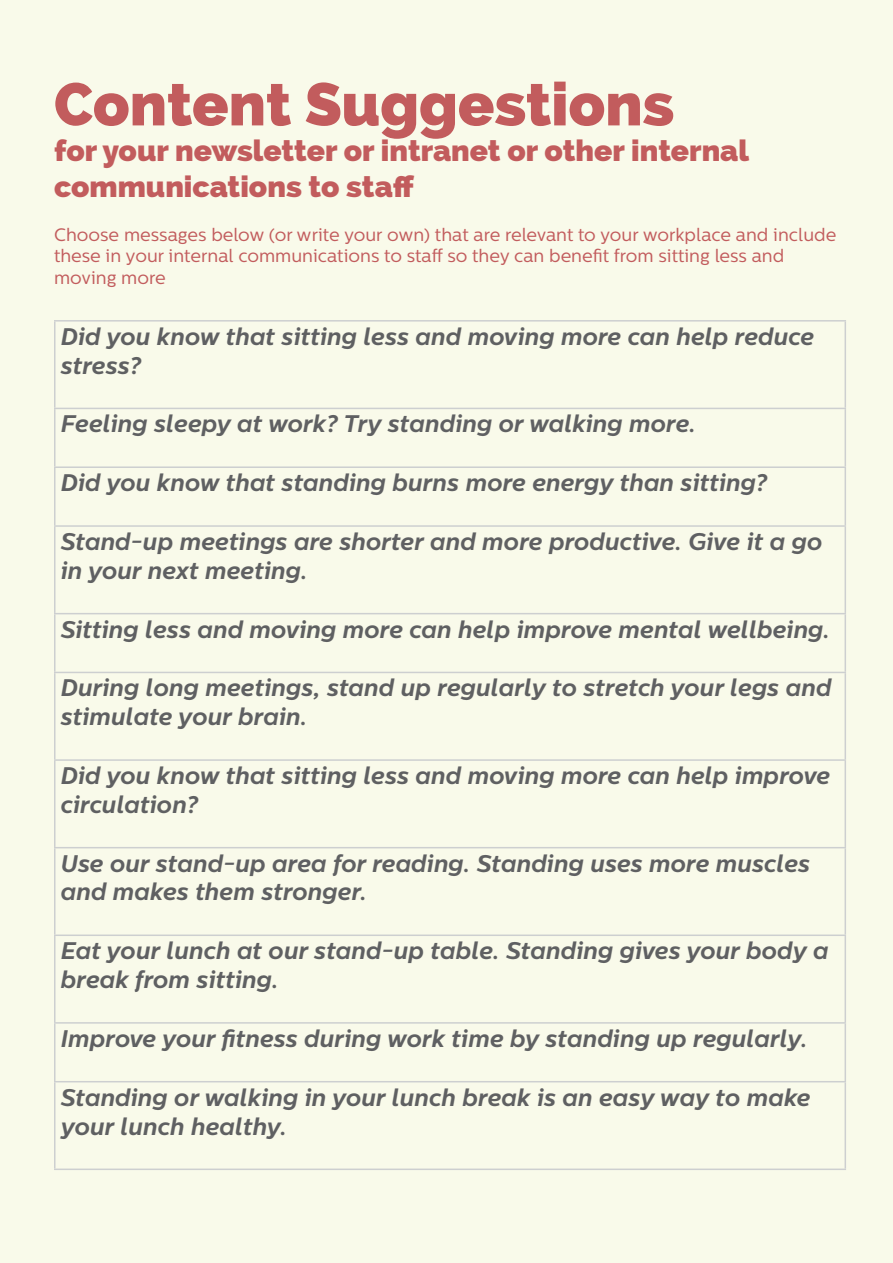
<style>
.page{position:relative;width:893px;height:1263px;background:#f9faea}
.page>*{position:absolute;margin:0;border:0;box-sizing:border-box;transform-origin:0 0}
.t1{font:800 60px "Raleway";color:#c25c5d}
.t2{font:800 30px/36px "Raleway";color:#c25c5d}
.t3{font:italic 700 24px/28.8px "Centrale Sans";color:#5f6062}
.t4{font:18px/21.6px "Centrale Sans";color:#c25c5d}
</style>
<div class="page">
<hr style="left:54px;top:320px;width:792px;height:2px;background:#cdcfd0">
<hr style="left:54px;top:322px;width:2px;height:86px;background:#cdcfd0">
<hr style="left:844px;top:322px;width:2px;height:86px;background:#cdcfd0">
<hr style="left:54px;top:408px;width:792px;height:1px;background:#cdcfd0">
<hr style="left:54px;top:409px;width:2px;height:57px;background:#cdcfd0">
<hr style="left:844px;top:409px;width:2px;height:57px;background:#cdcfd0">
<hr style="left:54px;top:466px;width:792px;height:2px;background:#cdcfd0">
<hr style="left:54px;top:468px;width:2px;height:57px;background:#cdcfd0">
<hr style="left:844px;top:468px;width:2px;height:57px;background:#cdcfd0">
<hr style="left:54px;top:525px;width:792px;height:2px;background:#cdcfd0">
<hr style="left:54px;top:527px;width:2px;height:86px;background:#cdcfd0">
<hr style="left:844px;top:527px;width:2px;height:86px;background:#cdcfd0">
<hr style="left:54px;top:613px;width:792px;height:1px;background:#cdcfd0">
<hr style="left:54px;top:614px;width:2px;height:58px;background:#cdcfd0">
<hr style="left:844px;top:614px;width:2px;height:58px;background:#cdcfd0">
<hr style="left:54px;top:672px;width:792px;height:1px;background:#cdcfd0">
<hr style="left:54px;top:673px;width:2px;height:86px;background:#cdcfd0">
<hr style="left:844px;top:673px;width:2px;height:86px;background:#cdcfd0">
<hr style="left:54px;top:759px;width:792px;height:2px;background:#cdcfd0">
<hr style="left:54px;top:761px;width:2px;height:86px;background:#cdcfd0">
<hr style="left:844px;top:761px;width:2px;height:86px;background:#cdcfd0">
<hr style="left:54px;top:847px;width:792px;height:1px;background:#cdcfd0">
<hr style="left:54px;top:848px;width:2px;height:86px;background:#cdcfd0">
<hr style="left:844px;top:848px;width:2px;height:86px;background:#cdcfd0">
<hr style="left:54px;top:934px;width:792px;height:2px;background:#cdcfd0">
<hr style="left:54px;top:936px;width:2px;height:86px;background:#cdcfd0">
<hr style="left:844px;top:936px;width:2px;height:86px;background:#cdcfd0">
<hr style="left:54px;top:1022px;width:792px;height:2px;background:#cdcfd0">
<hr style="left:54px;top:1024px;width:2px;height:57px;background:#cdcfd0">
<hr style="left:844px;top:1024px;width:2px;height:57px;background:#cdcfd0">
<hr style="left:54px;top:1081px;width:792px;height:1px;background:#cdcfd0">
<hr style="left:54px;top:1082px;width:2px;height:86px;background:#cdcfd0">
<hr style="left:844px;top:1082px;width:2px;height:86px;background:#cdcfd0">
<hr style="left:54px;top:1168px;width:792px;height:2px;background:#cdcfd0">
<h1 class="t1" style="left:54px;top:69px;width:622px">Content Suggestions</h1>
<p class="t2" style="left:54px;top:133px;width:697px">for your newsletter or intranet or other internal communications to staff</p>
<p class="t4" style="left:54px;top:224px;width:784px">Choose messages below (or write your own) that are relevant to your workplace and include these in your internal communications to staff so they can benefit from sitting less and moving more</p>
<p class="t3" style="left:61px;top:322px;width:755px">Did you know that sitting less and moving more can help reduce stress?</p>
<p class="t3" style="left:61px;top:410px;width:637px">Feeling sleepy at work? Try standing or walking more.</p>
<p class="t3" style="left:61px;top:469px;width:708px">Did you know that standing burns more energy than sitting?</p>
<p class="t3" style="left:61px;top:528px;width:763px">Stand-up meetings are shorter and more productive. Give it a go in your next meeting.</p>
<p class="t3" style="left:61px;top:615px;width:771px">Sitting less and moving more can help improve mental wellbeing.</p>
<p class="t3" style="left:61px;top:674px;width:772px">During long meetings, stand up regularly to stretch your legs and stimulate your brain.</p>
<p class="t3" style="left:61px;top:762px;width:771px">Did you know that sitting less and moving more can help improve circulation?</p>
<p class="t3" style="left:61px;top:849px;width:751px">Use our stand-up area for reading. Standing uses more muscles and makes them stronger.</p>
<p class="t3" style="left:61px;top:937px;width:769px">Eat your lunch at our stand-up table. Standing gives your body a break from sitting.</p>
<p class="t3" style="left:61px;top:1024px;width:748px">Improve your fitness during work time by standing up regularly.</p>
<p class="t3" style="left:61px;top:1083px;width:751px">Standing or walking in your lunch break is an easy way to make your lunch healthy.</p>
</div>
